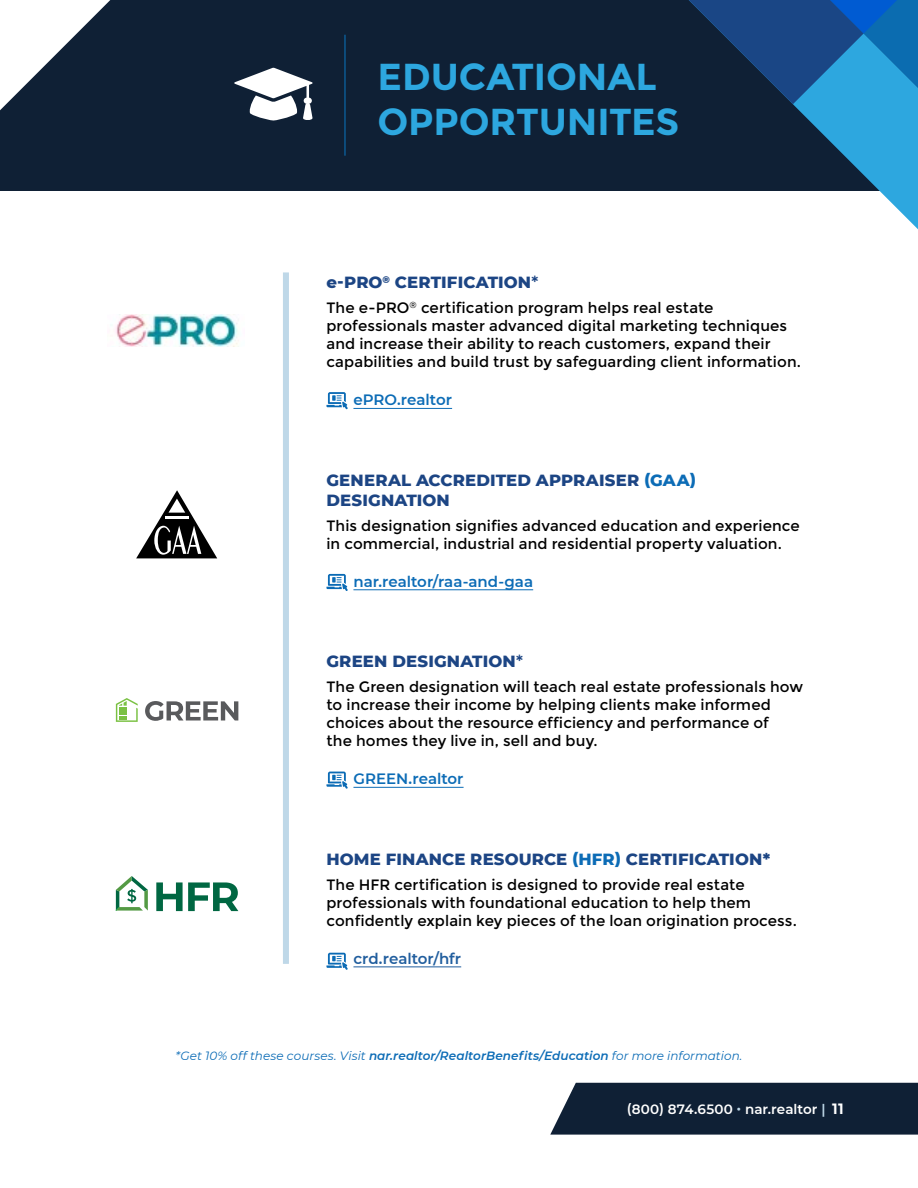
<style>
.page{position:relative;width:918px;height:1188px;background:#fff}
.page>*{position:absolute;margin:0;border:0;box-sizing:border-box;transform-origin:0 0}
.t1{font:700 37.5px/45px "Montserrat";letter-spacing:-.005em;color:#2da7df}
.t2{font:800 16.5px/19.8px "Montserrat";letter-spacing:.01em;color:#1c4584}
.t3{font:15px/18px "Montserrat";letter-spacing:.005em;color:#000}
.t4{font:600 15px "Montserrat";color:#0c6cb6}
.t5{font:600 15px "Montserrat";color:#215e9e}
.t6{font:600 13.5px "Montserrat";letter-spacing:.005em;color:#fff}
.t7{font:italic 12px "Montserrat";letter-spacing:.005em;color:#0c6cb6}
.s1{font-weight:600}
.s2{color:#0c6cb6}
.s3{color:#bfd8e8}
.s4{font-weight:700;font-size:15px}
</style>
<div class="page">
<div style="left:0;top:0;width:918px;height:190px;background:#0f2035"></div>
<svg style="left:0;top:0;width:110px;height:110px"></svg>
<svg style="left:689px;top:104px;width:229px;height:125px"></svg>
<svg style="left:689px;top:0;width:229px;height:104px"></svg>
<hr style="left:344px;top:35px;width:2px;height:121px;background:#0b6cb0">
<svg style="left:234px;top:68px;width:79px;height:53px"></svg>
<div style="left:283px;top:272px;width:6px;height:692px;background:#bfd8e8"></div>
<hr style="left:353px;top:408px;width:99px;height:1px;background:#0c6cb6">
<hr style="left:353px;top:589px;width:180px;height:1px;background:#0c6cb6">
<hr style="left:353px;top:787px;width:111px;height:1px;background:#0c6cb6">
<hr style="left:353px;top:967px;width:108px;height:1px;background:#215e9e">
<svg style="left:326px;top:953px;width:22px;height:17px"></svg>
<svg style="left:326px;top:772px;width:22px;height:17px"></svg>
<svg style="left:326px;top:574px;width:22px;height:17px"></svg>
<svg style="left:326px;top:392px;width:22px;height:17px"></svg>
<svg style="left:136px;top:490px;width:81px;height:68px"></svg>
<svg style="left:145px;top:701px;width:93px;height:20px"></svg>
<svg style="left:116px;top:698px;width:22px;height:24px"></svg>
<svg style="left:156px;top:882px;width:82px;height:29px"></svg>
<svg style="left:116px;top:876px;width:32px;height:35px"></svg>
<img style="left:111px;top:314px;width:128px;height:33px">
<div style="left:550px;top:1083px;width:368px;height:52px;background:#0f2035"></div>
<h1 class="t1" style="left:377px;top:54px;width:304px">EDUCATIONAL<br>OPPORTUNITES</h1>
<p class="t2" style="left:326px;top:272px;width:213px">e-PRO<sup>®</sup> CERTIFICATION<span class="s1">*</span></p>
<p class="t3" style="left:326px;top:299px;width:476px">The e-PRO<sup>®</sup> certification program helps real estate professionals master advanced digital marketing techniques and increase their ability to reach customers, expand their capabilities and build trust by safeguarding client information.</p>
<p class="t4" style="left:353px;top:389px;width:100px">ePRO.realtor</p>
<p class="t2" style="left:326px;top:469px;width:371px">GENERAL ACCREDITED APPRAISER <span class="s2">(GAA)<br></span>DESIGNATION</p>
<p class="t3" style="left:326px;top:516px;width:475px">This designation signifies advanced education and experience in commercial, industrial and residential property valuation.</p>
<p class="t4" style="left:353px;top:571px;width:181px">nar.realtor/raa-and-gaa</p>
<p class="t2" style="left:326px;top:651px;width:198px">GREEN DESIGNATION<span class="s1">*</span></p>
<p class="t3" style="left:326px;top:678px;width:478px">The Green designation will teach real estate professionals how to increase their income by helping clients make informed choices about the resource efficiency and performance of<br>the homes they live in, sell and buy.</p>
<p class="t4" style="left:353px;top:768px;width:112px">GREEN.realtor</p>
<p class="t2" style="left:326px;top:848px;width:445px">HOME FINANCE RESOURCE <span class="s2">(HFR)</span> CERTIFICATION*</p>
<p class="t3" style="left:326px;top:876px;width:472px">The HFR certification is designed to provide real estate professionals with foundational education to help them confidently explain key pieces of the loan origination process.</p>
<p class="t5" style="left:353px;top:948px;width:109px">crd.realtor/hfr</p>
<p class="t7" style="left:175px;top:1047px;width:569px">*Get 10% off these courses. Visit <span class="s1">nar.realtor/RealtorBenefits/Education</span> for more information.</p>
<p class="t6" style="left:627px;top:1099px;width:219px">(800) 874.6500 <span class="s3">•</span> nar.realtor <span class="s3">|</span> <span class="s4">11</span></p>
</div>
